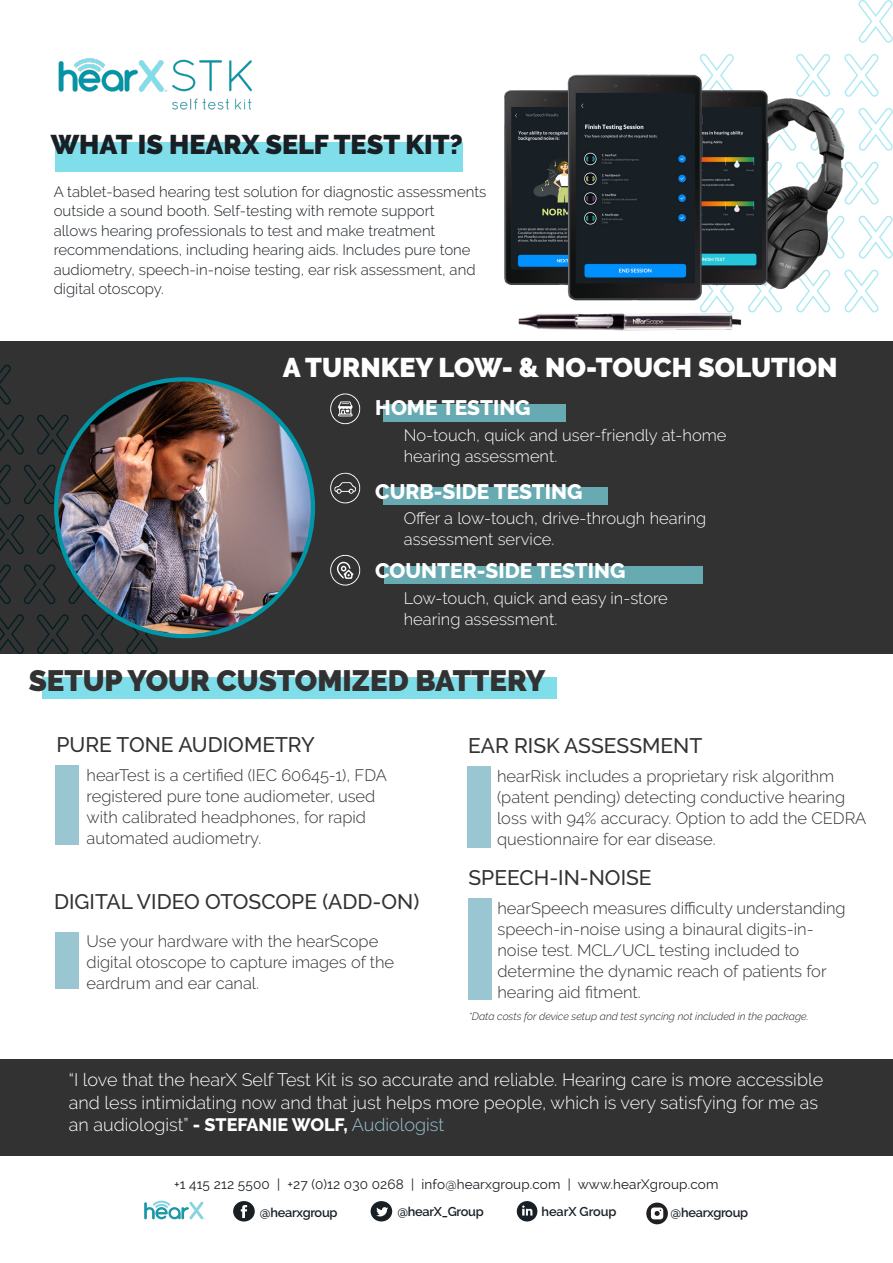
<style>
.page{position:relative;width:893px;height:1263px;background:#fff}
.page>*{position:absolute;margin:0;border:0;box-sizing:border-box;transform-origin:0 0}
.t1{font:900 29.4px "Raleway";color:#323232}
.t2{font:900 27px "Raleway";color:#fff}
.t3{font:900 27px "Raleway";color:#181f25}
.t4{font:500 21px "Raleway";color:#323232}
.t5{font:800 21px "Raleway";color:#fff}
.t6{font:300 18px/22.5px "Raleway";color:#fff}
.t7{font:300 16.5px/21px "Raleway";color:#323232}
.t8{font:300 16.5px/21px "Raleway";color:#fff}
.t9{font:300 15px/19.5px "Raleway";color:#181f25}
.t10{font:13.5px "Raleway";letter-spacing:.01em;color:#181f25}
.t11{font:600 12.75px "Raleway";letter-spacing:-.02em;color:#181f25}
.t12{font:600 12.75px "Raleway";color:#181f25}
.t13{font:italic 300 10.5px "Raleway";color:#231f20}
.s1{font-weight:800}
.s2{color:#9ac6d1}
</style>
<div class="page">
<div style="left:0;top:342px;width:893px;height:312px;background:#323232"></div>
<svg style="left:0;top:614px;width:24px;height:40px"></svg>
<svg style="left:0;top:514px;width:24px;height:40px"></svg>
<svg style="left:0;top:415px;width:24px;height:39px"></svg>
<svg style="left:0;top:564px;width:11px;height:40px"></svg>
<svg style="left:0;top:465px;width:11px;height:39px"></svg>
<svg style="left:0;top:365px;width:11px;height:39px"></svg>
<svg style="left:37px;top:614px;width:32px;height:40px"></svg>
<svg style="left:37px;top:514px;width:25px;height:40px"></svg>
<svg style="left:37px;top:415px;width:25px;height:39px"></svg>
<svg style="left:24px;top:564px;width:31px;height:40px"></svg>
<svg style="left:24px;top:465px;width:31px;height:39px"></svg>
<svg style="left:82px;top:630px;width:31px;height:24px"></svg>
<svg style="left:126px;top:630px;width:32px;height:24px"></svg>
<svg style="left:853px;top:270px;width:25px;height:42px"></svg>
<svg style="left:853px;top:162px;width:25px;height:43px"></svg>
<svg style="left:844px;top:54px;width:34px;height:43px"></svg>
<svg style="left:859px;top:216px;width:34px;height:42px"></svg>
<svg style="left:859px;top:108px;width:34px;height:43px"></svg>
<svg style="left:859px;top:0;width:34px;height:43px"></svg>
<svg style="left:796px;top:54px;width:34px;height:11px"></svg>
<svg style="left:700px;top:54px;width:34px;height:11px"></svg>
<div style="left:56px;top:142px;width:407px;height:30px;background:#80deea"></div>
<div style="left:384px;top:404px;width:182px;height:17px;background:#68aab2"></div>
<div style="left:384px;top:487px;width:224px;height:17px;background:#68aab2"></div>
<div style="left:384px;top:566px;width:318px;height:18px;background:#68aab2"></div>
<img style="left:62px;top:386px;width:245px;height:244px">
<img style="left:56px;top:379px;width:257px;height:257px;border-radius:128px">
<svg style="left:233px;top:1201px;width:22px;height:20px"></svg>
<svg style="left:371px;top:1201px;width:21px;height:20px"></svg>
<svg style="left:517px;top:1201px;width:20px;height:20px"></svg>
<img style="left:58px;top:58px;width:194px;height:52px">
<img style="left:504px;top:65px;width:349px;height:266px">
<svg style="left:330px;top:394px;width:30px;height:30px"></svg>
<svg style="left:330px;top:472px;width:30px;height:31px"></svg>
<svg style="left:330px;top:555px;width:30px;height:30px"></svg>
<div style="left:42px;top:678px;width:514px;height:21px;background:#80deea"></div>
<div style="left:56px;top:765px;width:23px;height:80px;background:#9ac6d1"></div>
<div style="left:468px;top:767px;width:23px;height:81px;background:#9ac6d1"></div>
<div style="left:468px;top:898px;width:23px;height:102px;background:#9ac6d1"></div>
<div style="left:56px;top:932px;width:23px;height:57px;background:#9ac6d1"></div>
<div style="left:0;top:1059px;width:893px;height:97px;background:#323232"></div>
<svg style="left:646px;top:1202px;width:22px;height:22px"></svg>
<svg style="left:651px;top:1207px;width:12px;height:12px"></svg>
<svg style="left:144px;top:1201px;width:61px;height:18px"></svg>
<p class="t3" style="left:51px;top:129px;width:414px">WHAT IS HEARX SELF TEST KIT?</p>
<p class="t9" style="left:54px;top:182px;width:434px">A tablet-based hearing test solution for diagnostic assessments outside a sound booth. Self-testing with remote support<br>allows hearing professionals to test and make treatment recommendations, including hearing aids. Includes pure tone audiometry, speech-in-noise testing, ear risk assessment, and digital otoscopy.</p>
<p class="t2" style="left:283px;top:352px;width:556px">A TURNKEY LOW- &amp; NO-TOUCH SOLUTION</p>
<p class="t5" style="left:375px;top:395px;width:157px">HOME TESTING</p>
<p class="t8" style="left:404px;top:424px;width:324px">No-touch, quick and user-friendly at-home hearing assessment.</p>
<p class="t5" style="left:375px;top:479px;width:209px">CURB-SIDE TESTING</p>
<p class="t8" style="left:404px;top:508px;width:304px">Offer a low-touch, drive-through hearing assessment service.</p>
<p class="t5" style="left:375px;top:559px;width:252px">COUNTER-SIDE TESTING</p>
<p class="t8" style="left:404px;top:588px;width:266px">Low-touch, quick and easy in-store</p>
<p class="t8" style="left:404px;top:609px;width:155px">hearing assessment.</p>
<p class="t1" style="left:29px;top:663px;width:518px">SETUP YOUR CUSTOMIZED BATTERY</p>
<p class="t4" style="left:57px;top:732px;width:260px">PURE TONE AUDIOMETRY</p>
<p class="t7" style="left:87px;top:764px;width:302px">hearTest is a certified (IEC 60645-1), FDA registered pure tone audiometer, used with calibrated headphones, for rapid automated audiometry.</p>
<p class="t4" style="left:54px;top:890px;width:367px">DIGITAL VIDEO OTOSCOPE (ADD-ON)</p>
<p class="t7" style="left:87px;top:931px;width:309px">Use your hardware with the hearScope digital otoscope to capture images of the eardrum and ear canal.</p>
<p class="t4" style="left:468px;top:734px;width:236px">EAR RISK ASSESSMENT</p>
<p class="t7" style="left:497px;top:766px;width:371px">hearRisk includes a proprietary risk algorithm (patent pending) detecting conductive hearing loss with 94% accuracy. Option to add the CEDRA questionnaire for ear disease.</p>
<p class="t4" style="left:468px;top:865px;width:185px">SPEECH-IN-NOISE</p>
<p class="t7" style="left:497px;top:897px;width:350px">hearSpeech measures difficulty understanding speech-in-noise using a binaural digits-in&shy;noise test. MCL/UCL testing included to determine the dynamic reach of patients for hearing aid fitment.</p>
<p class="t13" style="left:469px;top:1010px;width:341px">*Data costs for device setup and test syncing not included in the package.</p>
<p class="t6" style="left:69px;top:1068px;width:756px">“I love that the hearX Self Test Kit is so accurate and reliable. Hearing care is more accessible and less intimidating now and that just helps more people, which is very satisfying for me as an audiologist” <span class="s1">- STEFANIE WOLF,</span> <span class="s2">Audiologist</span></p>
<p class="t10" style="left:174px;top:1176px;width:546px">+1 415 212 5500 | +27 (0)12 030 0268 | info@hearxgroup.com | www.hearXgroup.com</p>
<p class="t11" style="left:260px;top:1205px;width:79px">@hearxgroup</p>
<p class="t11" style="left:397px;top:1204px;width:88px">@hearX_Group</p>
<p class="t12" style="left:541px;top:1204px;width:77px">hearX Group</p>
<p class="t11" style="left:671px;top:1205px;width:79px">@hearxgroup</p>
</div>
